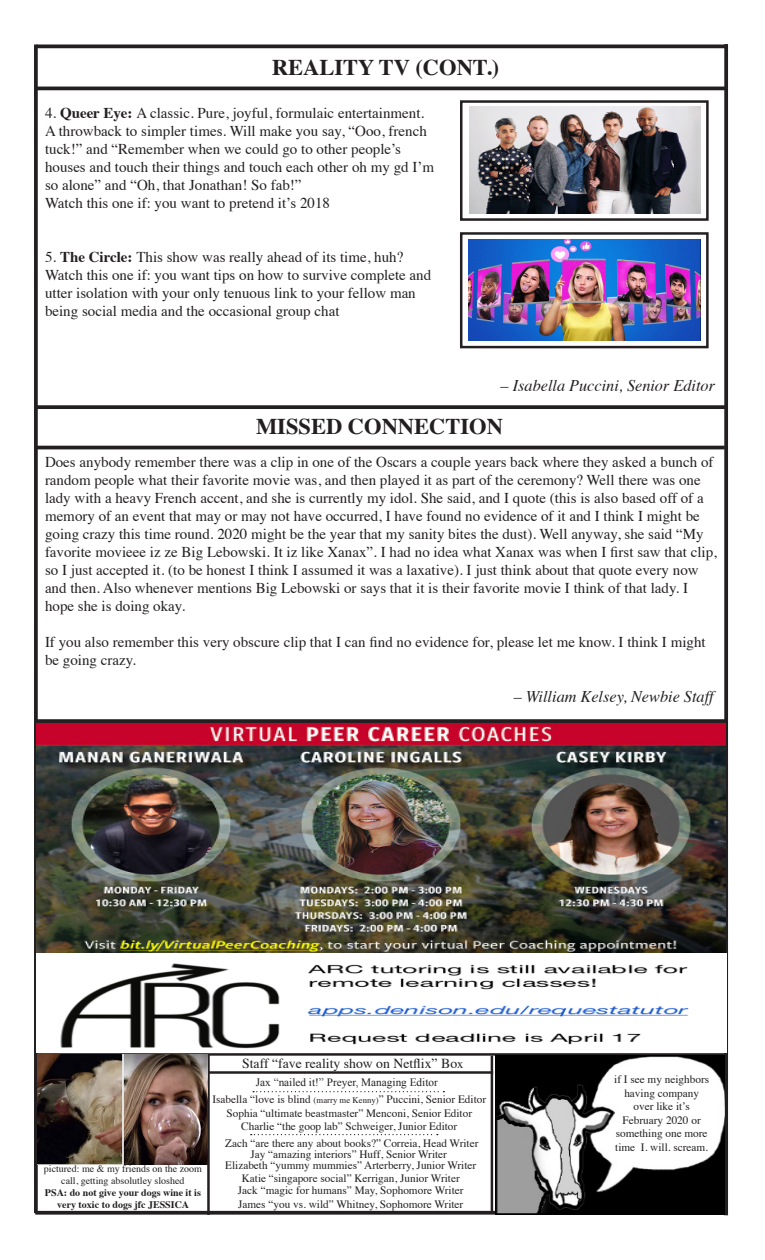
<style>
.page{position:relative;width:765px;height:1260px;background:#fff}
.page>*{position:absolute;margin:0;border:0;box-sizing:border-box;transform-origin:0 0}
.t1{font:700 22.5px "Times";color:#231f20}
.t2{font:italic 16.25px "Times";color:#231f20}
.t3{font:15px/18px "Times";color:#231f20}
.t4{font:13.75px "Times";color:#231f20}
.t5{font:11.25px/13.5px "Times";color:#231f20;text-align:center}
.t6{font:11.25px "Times New Roman";color:#231f20}
.t7{font:10px/12px "Times";color:#231f20;text-align:center}
.t8{font:700 10px/12px "Times";color:#231f20;text-align:center}
.s1{font-weight:700}
.s2{font-size:12.5px}
.s3{font-size:8.75px}
</style>
<div class="page">
<svg style="left:35px;top:1211px;width:460px;height:4px;background:#373334"></svg>
<hr style="left:207px;top:1054px;width:3px;height:161px;background:#231f20">
<hr style="left:37px;top:1053px;width:689px;height:3px;background:#231f20">
<hr style="left:491px;top:1056px;width:2px;height:157px;background:#231f20">
<svg style="left:34px;top:44px;width:4px;height:1169px;background:#2c2829"></svg>
<svg style="left:37px;top:44px;width:687px;height:4px;background:#3d3a3b"></svg>
<hr style="left:209px;top:1071px;width:284px;height:3px;background:#231f20">
<svg style="left:253px;top:1091px;width:191px;height:1px"></svg>
<hr style="left:35px;top:446px;width:690px;height:3px;background:#231f20">
<svg style="left:724px;top:44px;width:4px;height:1171px;background:#332f30"></svg>
<img style="left:495px;top:1055px;width:230px;height:160px">
<svg style="left:251px;top:1134px;width:187px;height:1px"></svg>
<img style="left:38px;top:1054px;width:169px;height:111px">
<hr style="left:35px;top:87px;width:690px;height:3px;background:#231f20">
<svg style="left:36px;top:405px;width:690px;height:4px;background:#312d2e"></svg>
<svg style="left:36px;top:719px;width:690px;height:4px;background:#302c2d"></svg>
<img style="left:469px;top:107px;width:232px;height:106px">
<div style="left:460px;top:100px;width:249px;height:121px;border:2px solid #231f20"></div>
<img style="left:469px;top:240px;width:231px;height:101px">
<div style="left:460px;top:232px;width:249px;height:116px;border:2px solid #231f20"></div>
<img style="left:36px;top:723px;width:690px;height:230px">
<img style="left:36px;top:953px;width:690px;height:100px">
<p class="t1" style="left:272px;top:46px;width:229px">REALITY TV (CONT.)</p>
<p class="t3" style="left:45px;top:103px;width:391px">4. <span class="s1">Queer Eye:</span> A classic. Pure, joyful, formulaic entertainment.<br>A throwback to simpler times. Will make you say, “Ooo, french tuck!” and “Remember when we could go to other people’s houses and touch their things and touch each other oh my gd I’m so alone” and “Oh, that Jonathan! So fab!”</p>
<p class="t3" style="left:45px;top:193px;width:287px">Watch this one if: you want to pretend it’s 2018</p>
<p class="t3" style="left:45px;top:247px;width:360px">5. <span class="s1">The Circle:</span> This show was really ahead of its time, huh?</p>
<p class="t3" style="left:45px;top:265px;width:388px">Watch this one if: you want tips on how to survive complete and utter isolation with your only tenuous link to your fellow man being social media and the occasional group chat</p>
<p class="t2" style="left:501px;top:371px;width:216px">– Isabella Puccini, Senior Editor</p>
<p class="t1" style="left:256px;top:405px;width:248px">MISSED CONNECTION</p>
<p class="t3" style="left:45px;top:452px;width:673px">Does anybody remember there was a clip in one of the Oscars a couple years back where they asked a bunch of random people what their favorite movie was, and then played it as part of the ceremony? Well there was one lady with a heavy French accent, and she is currently my idol. She said, and I quote (this is also based off of a memory of an event that may or may not have occurred, I have found no evidence of it and I think I might be going crazy this time round. 2020 might be the year that my sanity bites the dust). Well anyway, she said “My favorite movieee iz ze Big Lebowski. It iz like Xanax”. I had no idea what Xanax was when I first saw that clip, so I just accepted it. (to be honest I think I assumed it was a laxative). I just think about that quote every now and then. Also whenever mentions Big Lebowski or says that it is their favorite movie I think of that lady. I hope she is doing okay.</p>
<p class="t3" style="left:45px;top:632px;width:662px">If you also remember this very obscure clip that I can find no evidence for, please let me know. I think I might be going crazy.</p>
<p class="t2" style="left:514px;top:682px;width:201px">– William Kelsey, Newbie Staff</p>
<p class="t7" style="left:44px;top:1162px;width:160px">pictured: me &amp; my friends on the zoom call, getting absolutley sloshed</p>
<p class="t8" style="left:45px;top:1186px;width:157px">PSA: do not give your dogs wine it is very toxic to dogs jfc JESSICA</p>
<p class="t4" style="left:242px;top:1050px;width:223px">Staff “fave reality show on Netflix” Bo<span class="s2">x</span></p>
<p class="t6" style="left:256px;top:1075px;width:183px">Jax “nailed it!” Preyer, Managing Editor</p>
<p class="t5" style="left:212px;top:1092px;width:275px">Isabella “love is blind <span class="s3">(marry me Kenny)</span>” Puccini, Senior Editor</p>
<p class="t5" style="left:227px;top:1105px;width:247px">Sophia “ultimate beastmaster” Menconi, Senior Editor</p>
<p class="t5" style="left:241px;top:1119px;width:218px">Charlie “the goop lab” Schweiger, Junior Editor</p>
<p class="t5" style="left:225px;top:1135px;width:255px">Zach “are there any about books?” Correia, Head Writer</p>
<p class="t5" style="left:250px;top:1147px;width:198px">Jay “amazing interiors” Huff, Senior Writer</p>
<p class="t5" style="left:225px;top:1158px;width:253px">Elizabeth “yummy mummies” Arterberry, Junior Writer</p>
<p class="t5" style="left:242px;top:1170px;width:220px">Katie “singapore social” Kerrigan, Junior Writer</p>
<p class="t5" style="left:238px;top:1183px;width:227px">Jack “magic for humans” May, Sophomore Writer</p>
<p class="t5" style="left:238px;top:1196px;width:227px">James “you vs. wild” Whitney, Sophomore Writer</p>
<p class="t5" style="left:614px;top:1072px;width:96px">if I see my neighbors having company over like it’s</p>
<p class="t5" style="left:615px;top:1112px;width:94px">February 2020 or something one more time I. will. scream.</p>
</div>
